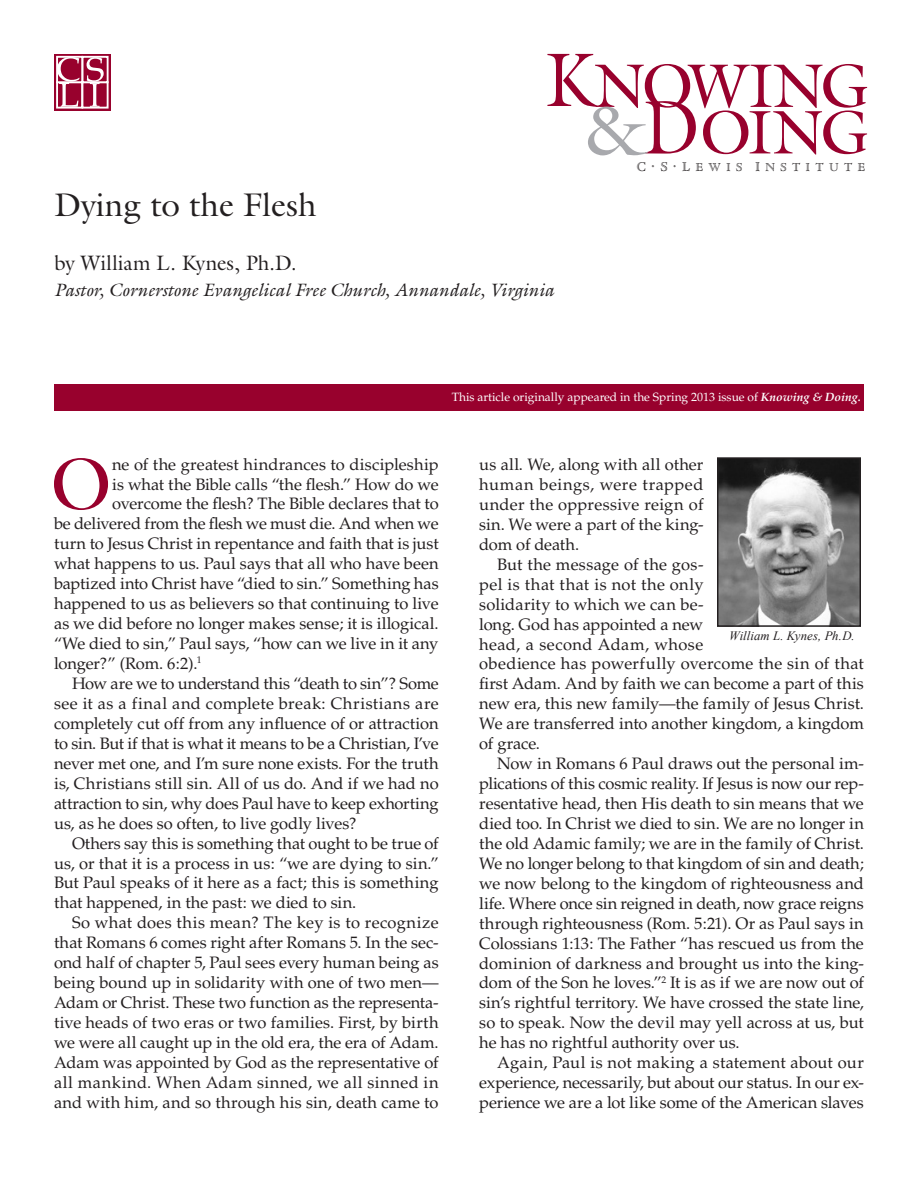
<style>
.page{position:relative;width:918px;height:1188px;background:#fff}
.page>*{position:absolute;margin:0;border:0;box-sizing:border-box;transform-origin:0 0}
.Article_first_graph{font:73.8px "Galliard";color:#98012d}
.t1{font:69.3px "Galliard Roman SC900";color:#a8a9ad;scale:1.09 1}
.t2{font:62.1px "Galliard Roman SC900";letter-spacing:-.055em;color:#98012d}
.Title_2{font:33px "Galliard";color:#231f20}
.Author{font:21px "Galliard";letter-spacing:.01em;color:#231f20}
.Author_s_description{font:italic 18px "Galliard";color:#231f20}
.Body_Text{font:16.5px/20px "Palatino";letter-spacing:.005em;color:#231f20;text-align:justify}
.Article_first_graph-2{font:16.5px "Palatino";letter-spacing:-.005em;color:#231f20}
.t3{font:13.8px "Cloister Std Open Face SC900";color:#231f20}
.Photo_caption{font:italic 12.75px "Times New Roman";color:#231f20}
.t4{font:12.45px "Cloister Std Open Face SC900";letter-spacing:.435em;color:#231f20}
.Author_s_description-2{font:12px "Palatino";color:#fff}
.s1{font-size:76.65px}
.s2{font-size:76.65px;color:#98012d}
.s3{font-size:13.8px}
.s4{font-weight:700;font-style:italic}
</style>
<div class="page">
<div style="left:54px;top:384px;width:810px;height:27px;background:#98012d"></div>
<div style="left:54px;top:54px;width:57px;height:57px;border:1px solid #98012d"></div>
<div style="left:56px;top:81px;width:27px;height:28px;border:2px solid #fff"></div>
<div style="left:82px;top:82px;width:26px;height:26px;background:#98012d"></div>
<div style="left:82px;top:81px;width:27px;height:28px;border:2px solid #fff"></div>
<div style="left:82px;top:57px;width:26px;height:25px;background:#98012d"></div>
<div style="left:82px;top:56px;width:27px;height:27px;border:2px solid #fff"></div>
<div style="left:56px;top:56px;width:27px;height:27px;border:2px solid #fff"></div>
<svg style="left:57px;top:57px;width:23px;height:50px"></svg>
<svg style="left:87px;top:57px;width:17px;height:50px"></svg>
<img style="left:720px;top:460px;width:138px;height:164px">
<div style="left:717px;top:457px;width:144px;height:170px;border:2px solid #231f20"></div>
<p class="t2" style="left:545px;top:47px;width:325px"><span class="s1">K</span>NOWING</p>
<p class="t1" style="left:583px;top:88px;width:109px">&amp;<span class="s2">D</span></p>
<p class="t3" style="left:651px;top:157px;width:81px">.S.L<sub>EWI</sub></p>
<p class="t2" style="left:700px;top:93px;width:170px">OING</p>
<p class="t4" style="left:736px;top:160px;width:131px">S <span class="s3">I</span>NSTITUTE</p>
<p class="t3" style="left:637px;top:159px;width:11px">C</p>
<p class="Title_2" style="left:54px;top:184px;width:264px">Dying to the Flesh</p>
<p class="Author" style="left:54px;top:250px;width:244px">by William L. Kynes, Ph.D.</p>
<p class="Author_s_description" style="left:54px;top:278px;width:502px">Pastor, Cornerstone Evangelical Free Church, Annandale, Virginia</p>
<p class="Author_s_description-2" style="left:452px;top:390px;width:411px">This article originally appeared in the Spring 2013 issue of <span class="s4">Knowing &amp; Doing.</span></p>
<p class="Article_first_graph" style="left:50px;top:438px;width:64px">O</p>
<p class="Article_first_graph-2" style="left:112px;top:455px;width:328px">ne of the greatest hindrances to discipleship</p>
<p class="Article_first_graph-2" style="left:112px;top:474px;width:328px">is what the Bible calls “the flesh.” How do we</p>
<p class="Article_first_graph-2" style="left:112px;top:494px;width:328px">overcome the flesh? The Bible declares that to</p>
<p class="Article_first_graph-2" style="left:54px;top:514px;width:386px">be delivered from the flesh we must die. And when we</p>
<p class="Article_first_graph-2" style="left:54px;top:534px;width:386px">turn to Jesus Christ in repentance and faith that is just</p>
<p class="Article_first_graph-2" style="left:54px;top:554px;width:386px">what happens to us. Paul says that all who have been</p>
<p class="Article_first_graph-2" style="left:54px;top:574px;width:386px">baptized into Christ have “died to sin.” Something has</p>
<p class="Article_first_graph-2" style="left:54px;top:594px;width:386px">happened to us as believers so that continuing to live</p>
<p class="Article_first_graph-2" style="left:54px;top:614px;width:386px">as we did before no longer makes sense; it is illogical.</p>
<p class="Article_first_graph-2" style="left:54px;top:634px;width:386px">“We died to sin,” Paul says, “how can we live in it any</p>
<p class="Article_first_graph-2" style="left:54px;top:654px;width:149px">longer?” (Rom. 6:2).<sup>1</sup></p>
<p class="Body_Text" style="left:54px;top:674px;width:386px;text-indent:18px">How are we to understand this “death to sin”? Some see it as a final and complete break: Christians are completely cut off from any influence of or attraction to sin. But if that is what it means to be a Christian, I’ve never met one, and I’m sure none exists. For the truth is, Christians still sin. All of us do. And if we had no attraction to sin, why does Paul have to keep exhorting us, as he does so often, to live godly lives?</p>
<p class="Body_Text" style="left:54px;top:833px;width:386px;text-indent:18px">Others say this is something that ought to be true of us, or that it is a process in us: “we are dying to sin.” But Paul speaks of it here as a fact; this is something that happened, in the past: we died to sin.</p>
<p class="Body_Text" style="left:54px;top:913px;width:386px;text-indent:18px">So what does this mean? The key is to recognize that Romans 6 comes right after Romans 5. In the sec&shy;ond half of chapter 5, Paul sees every human being as being bound up in solidarity with one of two men— Adam or Christ. These two function as the representa&shy;tive heads of two eras or two families. First, by birth we were all caught up in the old era, the era of Adam.<br>Adam was appointed by God as the representative of all mankind. When Adam sinned, we all sinned in and with him, and so through his sin, death came to</p>
<p class="Body_Text" style="left:479px;top:455px;width:226px">us all. We, along with all other human beings, were trapped under the oppressive reign of sin. We were a part of the king&shy;dom of death.</p>
<p class="Body_Text" style="left:479px;top:555px;width:386px;text-align:left;text-indent:18px">But the message of the gos-<br>pel is that that is not the only<br>solidarity to which we can be-<br>long. God has appointed a new<br>head, a second Adam, whose<br>obedience has powerfully overcome the sin of that first Adam. And by faith we can become a part of this new era, this new family—the family of Jesus Christ.<br>We are transferred into another kingdom, a kingdom of grace.</p>
<p class="Body_Text" style="left:479px;top:754px;width:386px;text-indent:18px">Now in Romans 6 Paul draws out the personal im&shy;plications of this cosmic reality. If Jesus is now our rep&shy;resentative head, then His death to sin means that we died too. In Christ we died to sin. We are no longer in the old Adamic family; we are in the family of Christ.<br>We no longer belong to that kingdom of sin and death; we now belong to the kingdom of righteousness and life. Where once sin reigned in death, now grace reigns through righteousness (Rom. 5:21). Or as Paul says in Colossians 1:13: The Father “has rescued us from the dominion of darkness and brought us into the king&shy;dom of the Son he loves.”<sup>2</sup> It is as if we are now out of sin’s rightful territory. We have crossed the state line, so to speak. Now the devil may yell across at us, but he has no rightful authority over us.</p>
<p class="Body_Text" style="left:479px;top:1053px;width:386px;text-indent:18px">Again, Paul is not making a statement about our experience, necessarily, but about our status. In our ex&shy;perience we are a lot like some of the American slaves</p>
<p class="Photo_caption" style="left:729px;top:627px;width:127px">William L. Kynes, Ph.D.</p>
</div>
